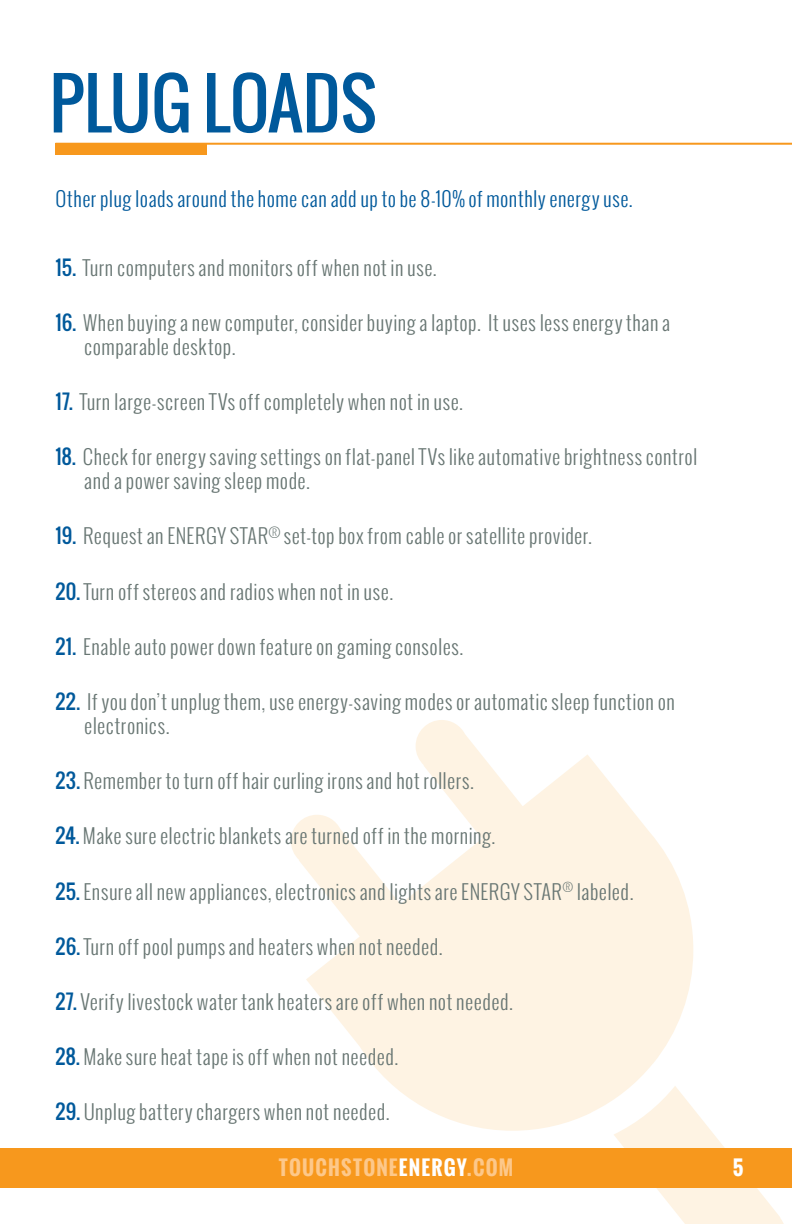
<style>
.page{position:relative;width:792px;height:1224px;background:#fff}
.page>*{position:absolute;margin:0;border:0;box-sizing:border-box;transform-origin:0 0}
.t1{font:68px "Oswald";color:#00599b}
.ListCopy{font:300 20px/24px "Oswald";letter-spacing:.02em;color:#687673}
.SubHead_Callout{font:300 20px "Oswald";letter-spacing:.02em;color:#00599b}
.t2{font:700 20px "Oswald";letter-spacing:.06em;color:#fdc88a}
.t3{font:700 20px "Oswald";color:#fff}
.s1{font-weight:400;color:#00599b}
.s2{color:#fff}
</style>
<div class="page">
<svg style="left:291px;top:720px;width:493px;height:504px"></svg>
<div style="left:0;top:1148px;width:792px;height:40px;background:#f7981d"></div>
<div style="left:56px;top:143px;width:151px;height:11px;background:#f7981d"></div>
<hr style="left:56px;top:143px;width:736px;height:2px;background:#f7981d">
<p class="t1" style="left:50px;top:52px;width:329px">PLUG LOADS</p>
<p class="SubHead_Callout" style="left:56px;top:185px;width:579px">Other plug loads around the home can add up to be 8-10% of monthly energy use.</p>
<p class="ListCopy" style="left:56px;top:255px;width:383px"><span class="s1">15.</span> Turn computers and monitors off when not in use.</p>
<p class="ListCopy" style="left:84px;top:310px;width:588px;text-indent:-29px"><span class="s1">16.</span> When buying a new computer, consider buying a laptop. It uses less energy than a comparable desktop.</p>
<p class="ListCopy" style="left:56px;top:390px;width:409px"><span class="s1">17.</span> Turn large-screen TVs off completely when not in use.</p>
<p class="ListCopy" style="left:84px;top:445px;width:615px;text-indent:-29px"><span class="s1">18.</span> Check for energy saving settings on flat-panel TVs like automative brightness control and a power saving sleep mode.</p>
<p class="ListCopy" style="left:56px;top:524px;width:538px"><span class="s1">19.</span> Request an ENERGY STAR<sup>®</sup> set-top box from cable or satellite provider.</p>
<p class="ListCopy" style="left:56px;top:579px;width:339px"><span class="s1">20.</span> Turn off stereos and radios when not in use.</p>
<p class="ListCopy" style="left:56px;top:634px;width:409px"><span class="s1">21.</span> Enable auto power down feature on gaming consoles.</p>
<p class="ListCopy" style="left:84px;top:690px;width:592px;text-indent:-29px"><span class="s1">22.</span> If you don’t unplug them, use energy-saving modes or automatic sleep function on electronics.</p>
<p class="ListCopy" style="left:56px;top:769px;width:420px"><span class="s1">23.</span> Remember to turn off hair curling irons and hot rollers.</p>
<p class="ListCopy" style="left:56px;top:824px;width:441px"><span class="s1">24.</span> Make sure electric blankets are turned off in the morning.</p>
<p class="ListCopy" style="left:56px;top:879px;width:580px"><span class="s1">25.</span> Ensure all new appliances, electronics and lights are ENERGY STAR<sup>®</sup> labeled.</p>
<p class="ListCopy" style="left:56px;top:934px;width:389px"><span class="s1">26.</span> Turn off pool pumps and heaters when not needed.</p>
<p class="ListCopy" style="left:56px;top:990px;width:459px"><span class="s1">27.</span> Verify livestock water tank heaters are off when not needed.</p>
<p class="ListCopy" style="left:56px;top:1045px;width:344px"><span class="s1">28.</span> Make sure heat tape is off when not needed.</p>
<p class="ListCopy" style="left:56px;top:1100px;width:336px"><span class="s1">29.</span> Unplug battery chargers when not needed.</p>
<p class="t2" style="left:279px;top:1153px;width:236px">TOUCHSTONE<span class="s2">ENERGY</span>.COM</p>
<p class="t3" style="left:732px;top:1153px;width:13px">5</p>
</div>
